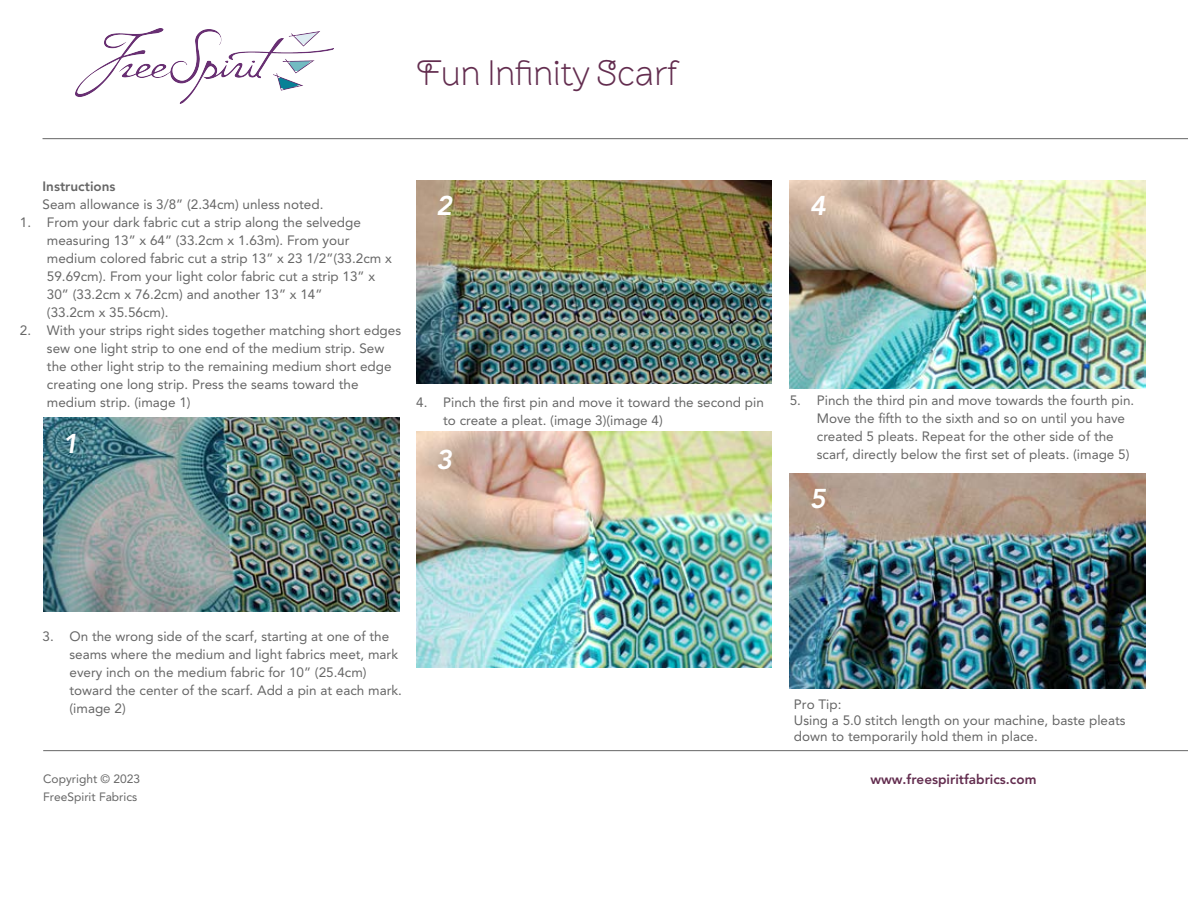
<style>
.page{position:relative;width:1188px;height:918px;background:#fff}
.page>*{position:absolute;margin:0;border:0;box-sizing:border-box;transform-origin:0 0}
.t1{font:300 36px "Brownstone Sans";color:#632d4f}
.t2{font:italic 800 27px "Avenir LT Std";color:#fff}
.t3{font:13.5px/18px "Avenir LT Std";color:#666}
.t4{font:13.5px/16.2px "Avenir LT Std";color:#656565}
.t5{font:800 13.5px "Avenir LT Std";color:#632d4f}
.t6{font:800 13.5px "Avenir LT Std";color:#666}
.t7{font:12px/18px "Avenir LT Std";color:#666}
</style>
<div class="page">
<hr style="left:43px;top:750px;width:1145px;height:1px;background:#666">
<hr style="left:43px;top:138px;width:1145px;height:1px;background:#666">
<img style="left:790px;top:180px;width:355px;height:208px">
<img style="left:43px;top:417px;width:356px;height:195px">
<img style="left:790px;top:473px;width:355px;height:215px">
<img style="left:416px;top:180px;width:356px;height:203px">
<img style="left:416px;top:432px;width:356px;height:236px">
<img style="left:76px;top:29px;width:257px;height:74px">
<h1 class="t1" style="left:416px;top:51px;width:264px">Fun Infinity Scarf</h1>
<p class="t6" style="left:43px;top:178px;width:74px">Instructions</p>
<p class="t3" style="left:43px;top:195px;width:282px">Seam allowance is 3/8” (2.34cm) unless noted.</p>
<p class="t3" style="left:47px;top:213px;width:346px;text-indent:-27px">1. From your dark fabric cut a strip along the selvedge measuring 13” x 64” (33.2cm x 1.63m). From your medium colored fabric cut a strip 13” x 23 1/2”(33.2cm x 59.69cm). From your light color fabric cut a strip 13” x 30” (33.2cm x 76.2cm) and another 13” x 14”<br>(33.2cm x 35.56cm).</p>
<p class="t3" style="left:47px;top:321px;width:356px;text-indent:-27px">2. With your strips right sides together matching short edges sew one light strip to one end of the medium strip. Sew the other light strip to the remaining medium short edge creating one long strip. Press the seams toward the medium strip. (image 1)</p>
<h2 class="t2" style="left:63px;top:428px;width:17px">1</h2>
<h2 class="t2" style="left:436px;top:190px;width:17px">2</h2>
<h2 class="t2" style="left:810px;top:190px;width:17px">4</h2>
<p class="t3" style="left:443px;top:393px;width:322px;text-indent:-27px">4. Pinch the first pin and move it toward the second pin to create a pleat. (image 3)(image 4)</p>
<p class="t3" style="left:817px;top:392px;width:319px;text-indent:-27px">5. Pinch the third pin and move towards the fourth pin.<br>Move the fifth to the sixth and so on until you have created 5 pleats. Repeat for the other side of the</p>
<h2 class="t2" style="left:436px;top:444px;width:17px">3</h2>
<p class="t3" style="left:817px;top:446px;width:314px">scarf, directly below the first set of pleats. (image 5)</p>
<h2 class="t2" style="left:810px;top:483px;width:17px">5</h2>
<p class="t3" style="left:70px;top:627px;width:334px;text-indent:-27px">3. On the wrong side of the scarf, starting at one of the seams where the medium and light fabrics meet, mark every inch on the medium fabric for 10” (25.4cm) toward the center of the scarf. Add a pin at each mark. (image 2)</p>
<p class="t7" style="left:43px;top:770px;width:98px">Copyright © 2023<br>FreeSpirit Fabrics</p>
<p class="t4" style="left:794px;top:696px;width:333px">Pro Tip:<br>Using a 5.0 stitch length on your machine, baste pleats down to temporarily hold them in place.</p>
<p class="t5" style="left:870px;top:771px;width:168px">www.freespiritfabrics.com</p>
</div>
